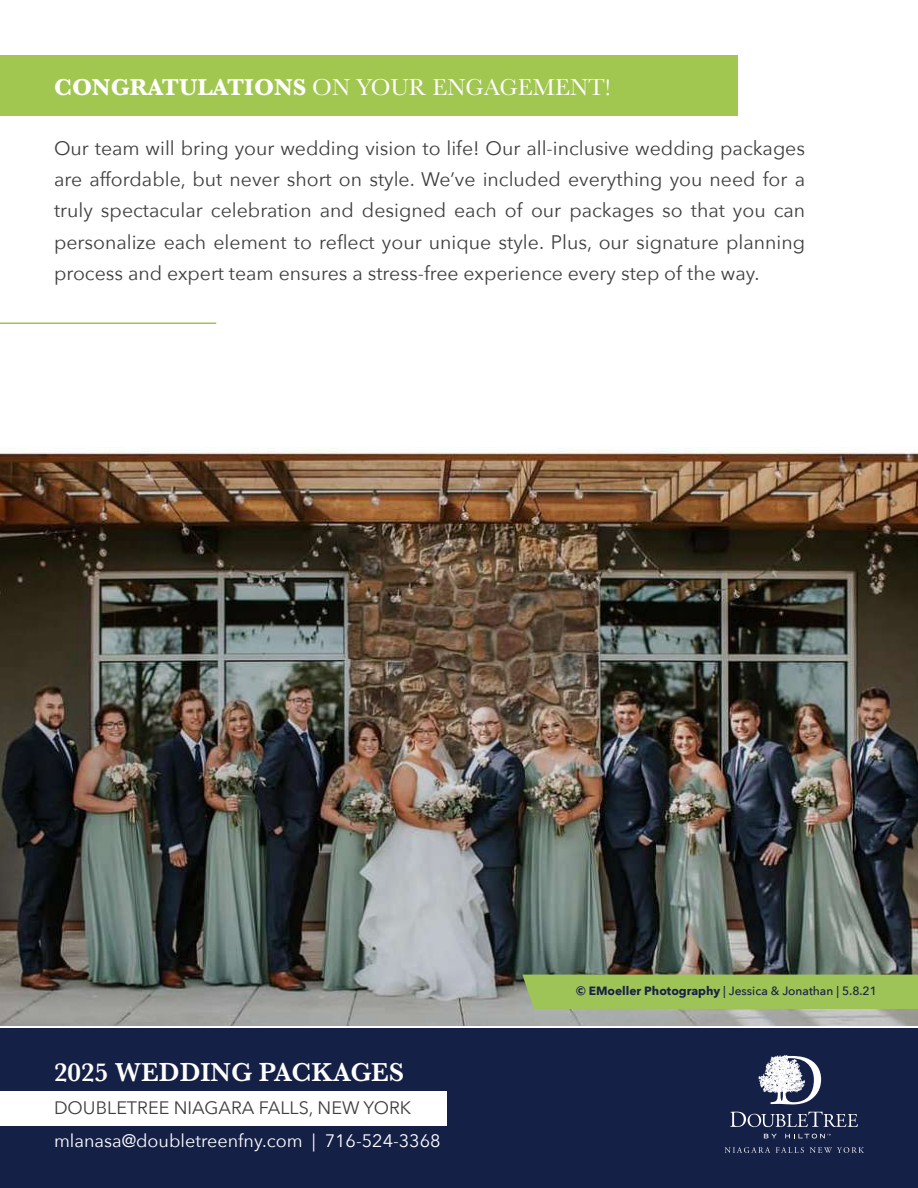
<style>
.page{position:relative;width:918px;height:1188px;background:#fff}
.page>*{position:absolute;margin:0;border:0;box-sizing:border-box;transform-origin:0 0}
.t1{font:600 27px "Baskerville";color:#fff}
.t2{font:24px "Baskerville";color:#fff}
.t3{font:19.5px/31.5px "Avenir Next";color:#3e3e3f;text-align:justify}
.t4{font:18px "Avenir Next";color:#fff}
.t5{font:18px "Avenir Next";color:#3e3e3f}
.t6{font:500 12px "Avenir Next";color:#172145}
.s1{font-weight:700}
</style>
<div class="page">
<img style="left:0;top:448px;width:918px;height:577px">
<div style="left:0;top:1028px;width:918px;height:160px;background:#152046"></div>
<div style="left:0;top:55px;width:738px;height:61px;background:#a1c750"></div>
<svg style="left:758px;top:1055px;width:63px;height:49px"></svg>
<svg style="left:730px;top:1112px;width:128px;height:15px"></svg>
<svg style="left:764px;top:1134px;width:13px;height:4px"></svg>
<svg style="left:785px;top:1134px;width:46px;height:4px"></svg>
<svg style="left:725px;top:1147px;width:45px;height:6px"></svg>
<svg style="left:776px;top:1147px;width:28px;height:6px"></svg>
<svg style="left:810px;top:1147px;width:54px;height:6px"></svg>
<div style="left:0;top:1092px;width:446px;height:34px;background:#fff"></div>
<hr style="left:0;top:322px;width:216px;height:2px;background:#a0c556">
<div style="left:522px;top:975px;width:396px;height:34px;background:#9ec356"></div>
<p class="t2" style="left:54px;top:71px;width:558px"><span class="s1">CONGRATULATIONS</span> ON YOUR ENGAGEMENT!</p>
<p class="t3" style="left:54px;top:131px;width:753px">Our team will bring your wedding vision to life! Our all-inclusive wedding packages are affordable, but never short on style. We’ve included everything you need for a truly spectacular celebration and designed each of our packages so that you can personalize each element to reflect your unique style. Plus, our signature planning process and expert team ensures a stress-free experience every step of the way.</p>
<h1 class="t1" style="left:54px;top:1053px;width:352px">2025 WEDDING PACKAGES</h1>
<p class="t5" style="left:54px;top:1093px;width:359px">DOUBLETREE NIAGARA FALLS, NEW YORK</p>
<p class="t4" style="left:54px;top:1126px;width:388px">mlanasa@doubletreenfny.com | 716-524-3368</p>
<p class="t6" style="left:576px;top:980px;width:302px"><span class="s1">© EMoeller Photography</span> | Jessica &amp; Jonathan | 5.8.21</p>
</div>
